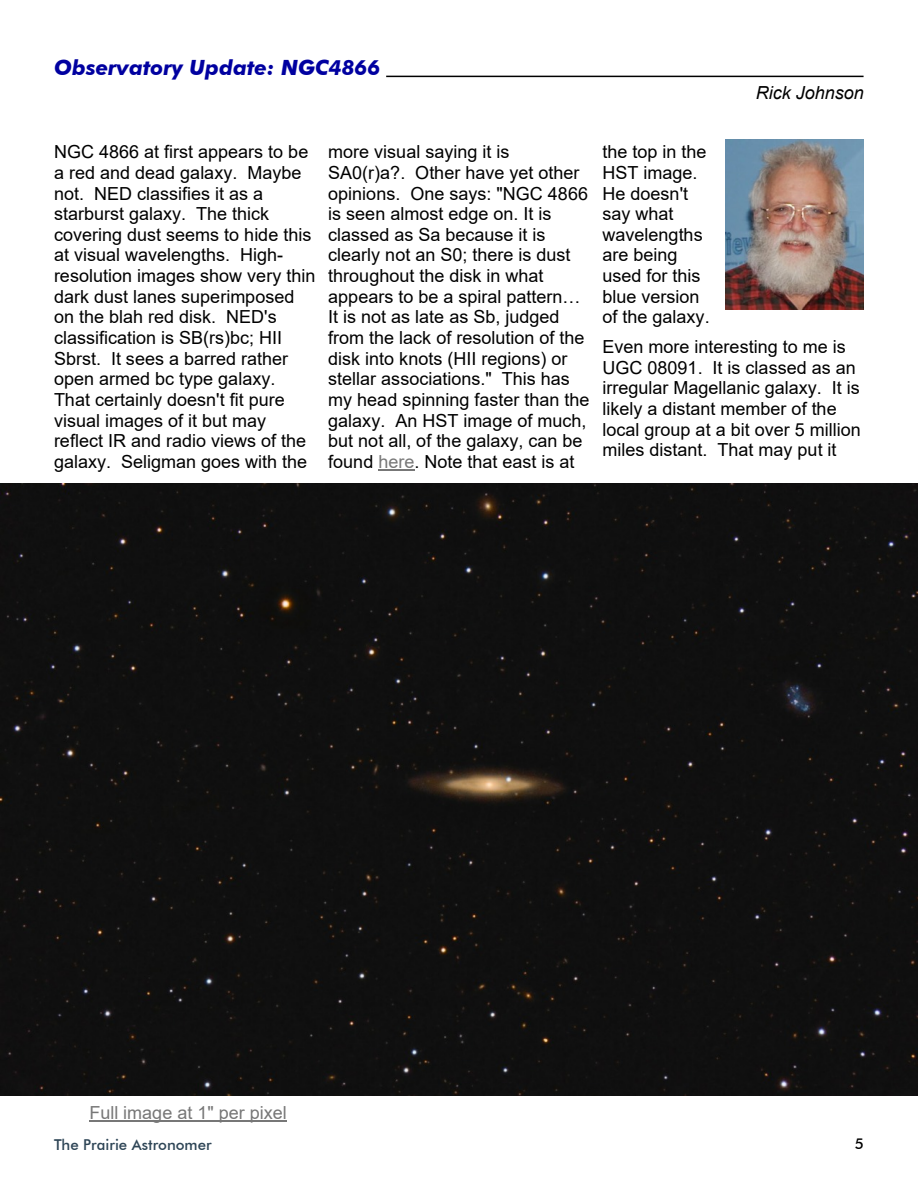
<style>
.page{position:relative;width:918px;height:1188px;background:#fff}
.page>*{position:absolute;margin:0;border:0;box-sizing:border-box;transform-origin:0 0}
.t1{font:italic 700 21px "Futura BT";color:#0000a0}
.t2{font:18px/20.7px "Arial";color:#000}
.t3{font:18px "Arial";color:#777}
.t4{font:italic 18px "Arial";color:#000}
.t5{font:500 15px "Futura BT";color:#2e4556}
.t6{font:500 15px "Futura BT";color:#000}
.s1{color:#777}
</style>
<div class="page">
<hr style="left:378px;top:469px;width:36px;height:1px;background:#777">
<hr style="left:386px;top:76px;width:478px;height:1px;background:#000">
<img style="left:726px;top:140px;width:138px;height:170px">
<div style="left:0;top:483px;width:918px;height:612px;background:#0f0f0f"></div>
<hr style="left:89px;top:1120px;width:198px;height:1px;background:#777">
<p class="t1" style="left:54px;top:59px;width:328px">Observatory Update: NGC4866</p>
<p class="t4" style="left:756px;top:85px;width:110px">Rick Johnson</p>
<p class="t2" style="left:54px;top:143px;width:263px">NGC 4866 at first appears to be a red and dead galaxy. Maybe not. NED classifies it as a starburst galaxy. The thick covering dust seems to hide this at visual wavelengths. High&shy;resolution images show very thin dark dust lanes superimposed on the blah red disk. NED's classification is SB(rs)bc; HII<br>Sbrst. It sees a barred rather open armed bc type galaxy.<br>That certainly doesn't fit pure visual images of it but may reflect IR and radio views of the galaxy. Seligman goes with the</p>
<p class="t2" style="left:328px;top:143px;width:263px">more visual saying it is<br>SA0(r)a?. Other have yet other opinions. One says: "NGC 4866 is seen almost edge on. It is classed as Sa because it is clearly not an S0; there is dust throughout the disk in what appears to be a spiral pattern…<br>It is not as late as Sb, judged from the lack of resolution of the disk into knots (HII regions) or stellar associations." This has my head spinning faster than the galaxy. An HST image of much, but not all, of the galaxy, can be found <span class="s1">here</span>. Note that east is at</p>
<p class="t2" style="left:603px;top:143px;width:109px">the top in the<br>HST image.<br>He doesn't say what wavelengths are being used for this blue version of the galaxy.</p>
<p class="t2" style="left:603px;top:338px;width:260px">Even more interesting to me is<br>UGC 08091. It is classed as an irregular Magellanic galaxy. It is likely a distant member of the local group at a bit over 5 million miles distant. That may put it</p>
<p class="t3" style="left:89px;top:1106px;width:199px">Full image at 1" per pixel</p>
<p class="t5" style="left:54px;top:1138px;width:159px">The Prairie Astronomer</p>
<p class="t6" style="left:855px;top:1138px;width:11px">5</p>
</div>
